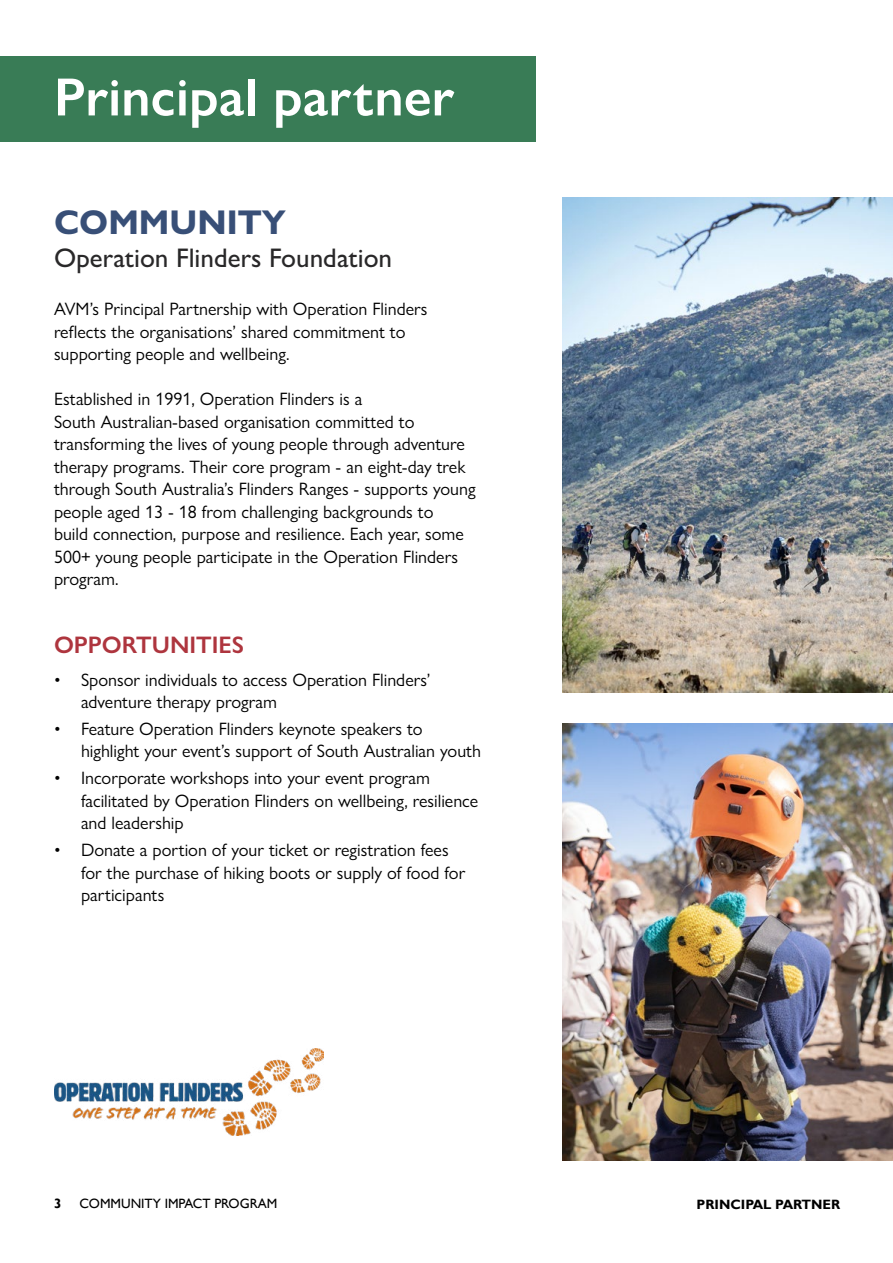
<style>
.page{position:relative;width:893px;height:1263px;background:#fff}
.page>*{position:absolute;margin:0;border:0;box-sizing:border-box;transform-origin:0 0}
.t1{font:600 54px "Gill Sans Nova";color:#fff}
.t2{font:700 34.5px "Gill Sans Nova";color:#384f77}
.t3{font:500 27px "Gill Sans Nova";color:#292829}
.t4{font:600 24px "Gill Sans Nova";color:#ae353e}
.t5{font:18px/22.5px "Gill Sans Nova";color:#000}
.t6{font:13.5px "Gill Sans";color:#000}
.t7{font:700 13.5px "Gill Sans";color:#000}
</style>
<div class="page">
<div style="left:0;top:56px;width:536px;height:86px;background:#397c56"></div>
<img style="left:54px;top:1048px;width:270px;height:87px">
<img style="left:563px;top:723px;width:330px;height:438px">
<img style="left:563px;top:197px;width:330px;height:496px">
<h1 class="t1" style="left:54px;top:64px;width:402px">Principal partner</h1>
<h2 class="t2" style="left:54px;top:200px;width:233px">COMMUNITY</h2>
<h3 class="t3" style="left:54px;top:241px;width:340px">Operation Flinders Foundation</h3>
<p class="t5" style="left:54px;top:297px;width:375px">AVM’s Principal Partnership with Operation Flinders reflects the organisations’ shared commitment to supporting people and wellbeing.</p>
<p class="t5" style="left:54px;top:387px;width:423px">Established in 1991, Operation Flinders is a<br>South Australian-based organisation committed to transforming the lives of young people through adventure therapy programs. Their core program - an eight-day trek through South Australia’s Flinders Ranges - supports young people aged 13 - 18 from challenging backgrounds to<br>build connection, purpose and resilience. Each year, some 500+ young people participate in the Operation Flinders program.</p>
<h3 class="t4" style="left:54px;top:630px;width:192px">OPPORTUNITIES</h3>
<p class="t5" style="left:81px;top:668px;width:351px;text-indent:-27px">• Sponsor individuals to access Operation Flinders’ adventure therapy program</p>
<p class="t5" style="left:81px;top:717px;width:402px;text-indent:-27px">• Feature Operation Flinders keynote speakers to highlight your event’s support of South Australian youth</p>
<p class="t5" style="left:81px;top:767px;width:399px;text-indent:-27px">• Incorporate workshops into your event program facilitated by Operation Flinders on wellbeing, resilience and leadership</p>
<p class="t5" style="left:81px;top:838px;width:386px;text-indent:-27px">• Donate a portion of your ticket or registration fees for the purchase of hiking boots or supply of food for participants</p>
<p class="t7" style="left:54px;top:1195px;width:9px">3</p>
<p class="t6" style="left:79px;top:1195px;width:199px">COMMUNITY IMPACT PROGRAM</p>
<p class="t7" style="left:696px;top:1196px;width:145px">PRINCIPAL PARTNER</p>
</div>
